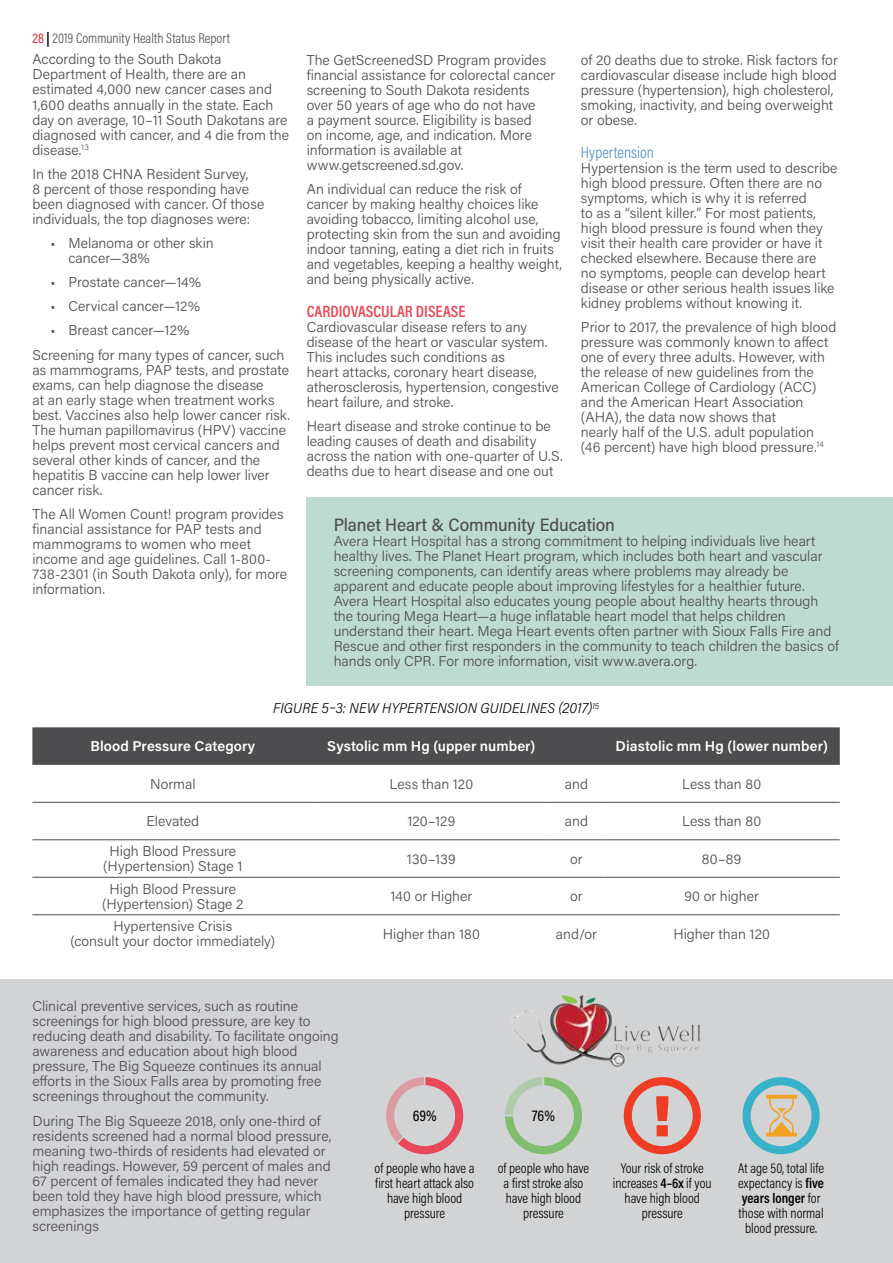
<style>
.page{position:relative;width:893px;height:1263px;background:#fff}
.page>*{position:absolute;margin:0;border:0;box-sizing:border-box;transform-origin:0 0}
.t1{font:900 58.2px "Acumin Pro";color:#ee3d24}
.t2{font:500 18px "Acumin Pro Semi Cond";letter-spacing:-.005em;color:#4d4d4f}
.t3{font:600 16.5px "Acumin Pro Cond";color:#e84959}
.t4{font:300 16.5px "Acumin Pro Cond";color:#5091cd}
.t5{font:500 15.75px "Acumin Pro Cond";color:#000}
.t6{font:300 14.25px/15px "Acumin Pro";color:#4d4d4f}
.t7{font:300 14.25px/15px "Acumin Pro Cond";color:#000;text-align:center}
.t8{font:600 14.25px "Acumin Pro";letter-spacing:.005em;color:#fff}
.t9{font:italic 300 14.25px "Acumin Pro Semi Cond";letter-spacing:.01em;color:#000}
.t10{font:300 14.25px "Acumin Pro Cond";color:#4d4d4f}
.s1{font-weight:400;color:#dd1f2e}
.s2{font-weight:700;color:#000}
.s3{font-weight:600}
</style>
<div class="page">
<div style="left:0;top:980px;width:893px;height:283px;background:#d1d3d4"></div>
<div style="left:32px;top:727px;width:808px;height:38px;background:#4d4d4f"></div>
<hr style="left:32px;top:802px;width:281px;height:1px;background:#4d4d4f">
<hr style="left:313px;top:802px;width:236px;height:1px;background:#4d4d4f">
<hr style="left:549px;top:802px;width:54px;height:1px;background:#4d4d4f">
<hr style="left:603px;top:802px;width:237px;height:1px;background:#4d4d4f">
<hr style="left:32px;top:839px;width:281px;height:1px;background:#4d4d4f">
<hr style="left:313px;top:839px;width:236px;height:1px;background:#4d4d4f">
<hr style="left:549px;top:839px;width:54px;height:1px;background:#4d4d4f">
<hr style="left:603px;top:839px;width:237px;height:1px;background:#4d4d4f">
<hr style="left:32px;top:877px;width:281px;height:1px;background:#4d4d4f">
<hr style="left:313px;top:877px;width:236px;height:1px;background:#4d4d4f">
<hr style="left:549px;top:877px;width:54px;height:1px;background:#4d4d4f">
<hr style="left:603px;top:877px;width:237px;height:1px;background:#4d4d4f">
<hr style="left:32px;top:914px;width:281px;height:1px;background:#4d4d4f">
<hr style="left:313px;top:914px;width:236px;height:1px;background:#4d4d4f">
<hr style="left:549px;top:914px;width:54px;height:1px;background:#4d4d4f">
<hr style="left:603px;top:914px;width:237px;height:1px;background:#4d4d4f">
<div style="left:307px;top:497px;width:586px;height:189px;background:#bedbd2"></div>
<hr style="left:892px;top:557px;width:1px;height:604px;background:#bedbd2">
<svg style="left:624px;top:1077px;width:77px;height:77px"></svg>
<svg style="left:386px;top:1077px;width:77px;height:77px"></svg>
<svg style="left:505px;top:1077px;width:77px;height:77px"></svg>
<svg style="left:742px;top:1077px;width:78px;height:77px"></svg>
<img style="left:512px;top:995px;width:188px;height:72px">
<p class="t10" style="left:32px;top:29px;width:199px"><span class="s1">28</span> <span class="s2">|</span> 2019 Community Health Status Report</p>
<p class="t6" style="left:32px;top:51px;width:258px">According to the South Dakota Department of Health, there are an estimated 4,000 new cancer cases and 1,600 deaths annually in the state. Each day on average, 10–11 South Dakotans are diagnosed with cancer, and 4 die from the disease.<sup>13</sup></p>
<p class="t6" style="left:32px;top:166px;width:233px">In the 2018 CHNA Resident Survey,<br>8 percent of those responding have been diagnosed with cancer. Of those individuals, the top diagnoses were:</p>
<p class="t6" style="left:68px;top:235px;width:147px;text-indent:-18px">• Melanoma or other skin cancer—38%</p>
<p class="t6" style="left:50px;top:274px;width:152px">• Prostate cancer—14%</p>
<p class="t6" style="left:50px;top:298px;width:151px">• Cervical cancer—12%</p>
<p class="t6" style="left:32px;top:318px;width:254px;line-height:24.2px;text-indent:18px">• Breast cancer—12%<br>Screening for many types of cancer, such</p>
<p class="t6" style="left:32px;top:362px;width:259px">as mammograms, PAP tests, and prostate exams, can help diagnose the disease<br>at an early stage when treatment works best. Vaccines also help lower cancer risk.<br>The human papillomavirus (HPV) vaccine helps prevent most cervical cancers and several other kinds of cancer, and the hepatitis B vaccine can help lower liver cancer risk.</p>
<p class="t6" style="left:32px;top:506px;width:256px">The All Women Count! program provides financial assistance for PAP tests and mammograms to women who meet income and age guidelines. Call 1-800- 738-2301 (in South Dakota only), for more information.</p>
<p class="t6" style="left:307px;top:52px;width:250px">The GetScreenedSD Program provides financial assistance for colorectal cancer screening to South Dakota residents over 50 years of age who do not have<br>a payment source. Eligibility is based<br>on income, age, and indication. More information is available at www.getscreened.sd.gov.</p>
<p class="t6" style="left:307px;top:181px;width:257px">An individual can reduce the risk of cancer by making healthy choices like avoiding tobacco, limiting alcohol use, protecting skin from the sun and avoiding indoor tanning, eating a diet rich in fruits and vegetables, keeping a healthy weight, and being physically active.</p>
<p class="t3" style="left:307px;top:301px;width:160px">CARDIOVASCULAR DISEASE</p>
<p class="t6" style="left:307px;top:319px;width:254px">Cardiovascular disease refers to any disease of the heart or vascular system.<br>This includes such conditions as<br>heart attacks, coronary heart disease, atherosclerosis, hypertension, congestive heart failure, and stroke.</p>
<p class="t6" style="left:307px;top:418px;width:257px">Heart disease and stroke continue to be leading causes of death and disability across the nation with one-quarter of U.S. deaths due to heart disease and one out</p>
<p class="t6" style="left:581px;top:51px;width:258px">of 20 deaths due to stroke. Risk factors for cardiovascular disease include high blood pressure (hypertension), high cholesterol, smoking, inactivity, and being overweight or obese.</p>
<p class="t4" style="left:581px;top:142px;width:74px">Hypertension</p>
<p class="t6" style="left:581px;top:160px;width:258px">Hypertension is the term used to describe high blood pressure. Often there are no symptoms, which is why it is referred<br>to as a “silent killer.” For most patients, high blood pressure is found when they visit their health care provider or have it checked elsewhere. Because there are<br>no symptoms, people can develop heart disease or other serious health issues like kidney problems without knowing it.</p>
<p class="t6" style="left:581px;top:319px;width:257px">Prior to 2017, the prevalence of high blood pressure was commonly known to affect one of every three adults. However, with the release of new guidelines from the American College of Cardiology (ACC) and the American Heart Association (AHA), the data now shows that<br>nearly half of the U.S. adult population (46 percent) have high blood pressure.<sup>14</sup></p>
<p class="t2" style="left:334px;top:512px;width:283px">Planet Heart &amp; Community Education</p>
<p class="t6" style="left:334px;top:533px;width:507px">Avera Heart Hospital has a strong commitment to helping individuals live heart healthy lives. The Planet Heart program, which includes both heart and vascular screening components, can identify areas where problems may already be apparent and educate people about improving lifestyles for a healthier future.<br>Avera Heart Hospital also educates young people about healthy hearts through the touring Mega Heart—a huge inflatable heart model that helps children understand their heart. Mega Heart events often partner with Sioux Falls Fire and Rescue and other first responders in the community to teach children the basics of hands only CPR. For more information, visit www.avera.org.</p>
<p class="t9" style="left:273px;top:698px;width:327px">FIGURE 5–3: NEW HYPERTENSION GUIDELINES (2017)<sup>15</sup></p>
<p class="t8" style="left:90px;top:736px;width:166px">Blood Pressure Category</p>
<p class="t8" style="left:327px;top:736px;width:210px">Systolic mm Hg (upper number)</p>
<p class="t8" style="left:615px;top:736px;width:214px">Diastolic mm Hg (lower number)</p>
<p class="t6" style="left:150px;top:776px;width:47px">Normal</p>
<p class="t6" style="left:390px;top:776px;width:85px">Less than 120</p>
<p class="t6" style="left:565px;top:776px;width:25px">and</p>
<p class="t6" style="left:682px;top:776px;width:81px">Less than 80</p>
<p class="t6" style="left:147px;top:813px;width:54px">Elevated</p>
<p class="t6" style="left:407px;top:813px;width:49px">120–129</p>
<p class="t6" style="left:565px;top:813px;width:25px">and</p>
<p class="t6" style="left:682px;top:813px;width:81px">Less than 80</p>
<p class="t6" style="left:103px;top:843px;width:141px;text-align:center">High Blood Pressure (Hypertension) Stage 1</p>
<p class="t6" style="left:407px;top:851px;width:50px">130–139</p>
<p class="t6" style="left:570px;top:851px;width:14px">or</p>
<p class="t6" style="left:702px;top:851px;width:41px">80–89</p>
<p class="t6" style="left:102px;top:881px;width:143px;text-align:center">High Blood Pressure (Hypertension) Stage 2</p>
<p class="t6" style="left:390px;top:888px;width:83px">140 or Higher</p>
<p class="t6" style="left:570px;top:888px;width:14px">or</p>
<p class="t6" style="left:684px;top:888px;width:76px">90 or higher</p>
<p class="t6" style="left:70px;top:918px;width:206px;text-align:center">Hypertensive Crisis<br>(consult your doctor immediately)</p>
<p class="t6" style="left:383px;top:926px;width:99px">Higher than 180</p>
<p class="t6" style="left:556px;top:926px;width:43px">and/or</p>
<p class="t6" style="left:673px;top:926px;width:98px">Higher than 120</p>
<p class="t6" style="left:32px;top:998px;width:308px">Clinical preventive services, such as routine screenings for high blood pressure, are key to reducing death and disability. To facilitate ongoing awareness and education about high blood pressure, The Big Squeeze continues its annual efforts in the Sioux Falls area by promoting free screenings throughout the community.</p>
<p class="t6" style="left:32px;top:1112px;width:301px">During The Big Squeeze 2018, only one-third of residents screened had a normal blood pressure, meaning two-thirds of residents had elevated or high readings. However, 59 percent of males and 67 percent of females indicated they had never been told they have high blood pressure, which emphasizes the importance of getting regular screenings</p>
<p class="t5" style="left:413px;top:1105px;width:26px">69%</p>
<p class="t5" style="left:532px;top:1105px;width:24px">76%</p>
<h1 class="t1" style="left:651px;top:1075px;width:22px">!</h1>
<p class="t7" style="left:375px;top:1160px;width:102px">of people who have a first heart attack also have high blood pressure</p>
<p class="t7" style="left:498px;top:1160px;width:93px">of people who have a first stroke also have high blood pressure</p>
<p class="t7" style="left:613px;top:1160px;width:100px">Your risk of stroke increases <span class="s3">4–6x</span> if you have high blood pressure</p>
<p class="t7" style="left:738px;top:1160px;width:87px">At age 50, total life expectancy is <span class="s3">five years longer</span> for those with normal blood pressure.</p>
</div>
